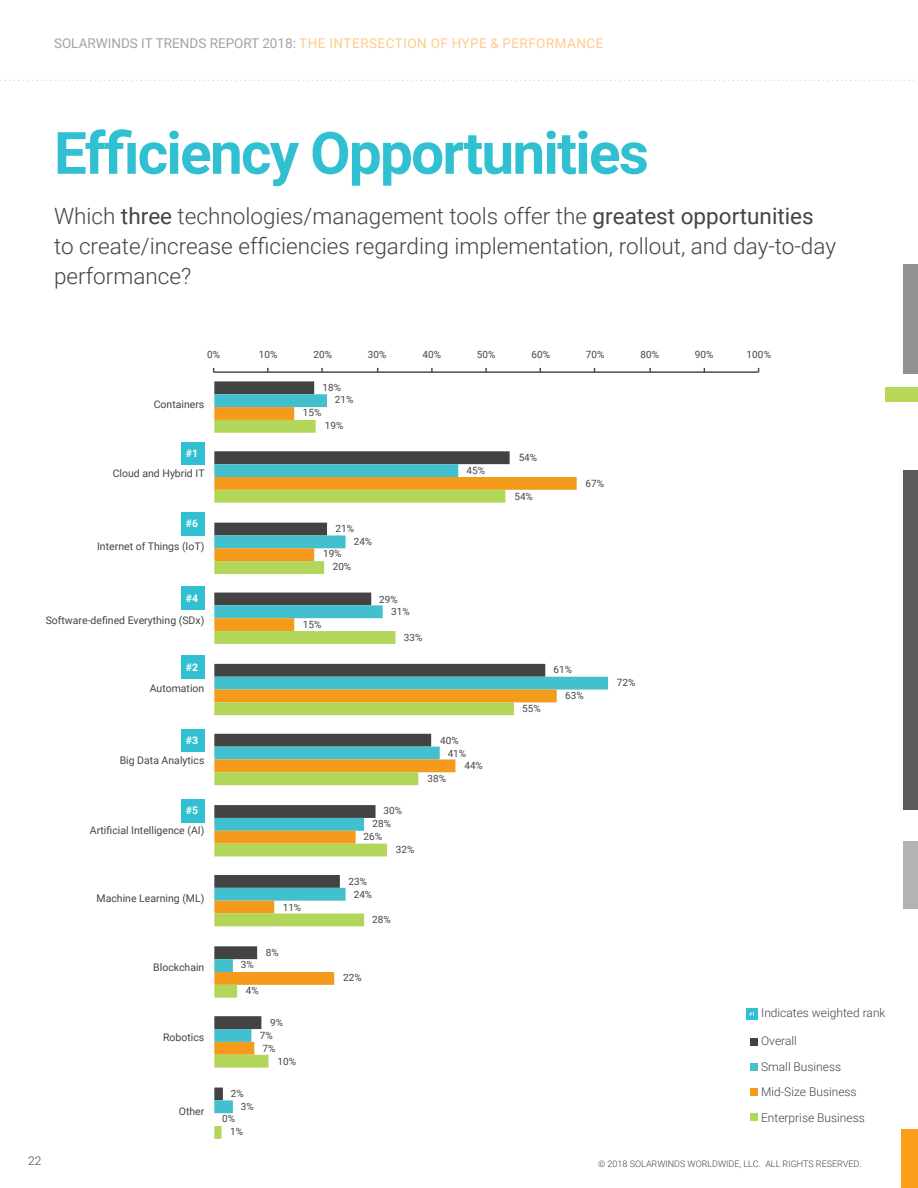
<style>
.page{position:relative;width:918px;height:1188px;background:#fff}
.page>*{position:absolute;margin:0;border:0;box-sizing:border-box;transform-origin:0 0}
.t1{font:700 58.5px "Roboto";letter-spacing:-.03em;color:#31c0d1}
.t2{font:300 22.5px/30px "Roboto";color:#444}
.t3{font:13.5px "Roboto";letter-spacing:.03em;color:#fecb8c}
.t4{font:300 12px/25.5px "Roboto";color:#444}
.t5{font:10.5px "Roboto";color:#444}
.t6{font:700 10.5px "Roboto";color:#fff}
.t7{font:10.05px "Roboto";color:#444}
.t8{font:10.05px "Roboto";letter-spacing:.025em;color:#444}
.t9{font:10.05px "Roboto";letter-spacing:.02em;color:#444}
.t10{font:300 9px "Roboto";color:#444}
.s1{color:#a5a2a2}
.s2{font-weight:400}
</style>
<div class="page">
<svg style="left:1px;top:80px;width:914px;height:1px"></svg>
<div style="left:902px;top:1130px;width:16px;height:58px;background:#fa9e1c"></div>
<div style="left:904px;top:264px;width:14px;height:110px;background:#919191"></div>
<div style="left:904px;top:842px;width:14px;height:67px;background:#b3b3b3"></div>
<div style="left:885px;top:387px;width:33px;height:15px;background:#b8d657"></div>
<div style="left:904px;top:470px;width:14px;height:340px;background:#5c5c5c"></div>
<svg style="left:214px;top:394px;width:394px;height:296px"></svg>
<svg style="left:214px;top:407px;width:363px;height:296px"></svg>
<svg style="left:214px;top:420px;width:300px;height:719px"></svg>
<hr style="left:214px;top:371px;width:545px;height:2px;background:#444">
<div style="left:751px;top:1038px;width:7px;height:7px;background:#434344"></div>
<div style="left:751px;top:1063px;width:7px;height:7px;background:#42c0ce"></div>
<div style="left:751px;top:1088px;width:7px;height:7px;background:#f49b1c"></div>
<div style="left:751px;top:1113px;width:7px;height:8px;background:#b2d65a"></div>
<div style="left:181px;top:512px;width:23px;height:24px;background:#31c0d1"></div>
<div style="left:181px;top:587px;width:23px;height:23px;background:#31c0d1"></div>
<div style="left:181px;top:442px;width:23px;height:24px;background:#31c0d1"></div>
<div style="left:181px;top:655px;width:23px;height:24px;background:#31c0d1"></div>
<div style="left:181px;top:729px;width:23px;height:24px;background:#31c0d1"></div>
<div style="left:181px;top:799px;width:23px;height:24px;background:#31c0d1"></div>
<div style="left:747px;top:1009px;width:11px;height:11px;background:#31c0d1"></div>
<svg style="left:749px;top:1012px;width:5px;height:4px"></svg>
<h3 class="t3" style="left:54px;top:34px;width:551px"><span class="s1">SOLARWINDS IT TRENDS REPORT 2018:</span> THE INTERSECTION OF HYPE &amp; PERFORMANCE</h3>
<h1 class="t1" style="left:54px;top:112px;width:596px">Efficiency Opportunities</h1>
<h2 class="t2" style="left:54px;top:200px;width:784px">Which <span class="s2">three</span> technologies/management tools offer the <span class="s2">greatest opportunities </span>to create/increase efficiencies regarding implementation, rollout, and day-to-day performance?</h2>
<p class="t7" style="left:207px;top:348px;width:15px">0%</p>
<p class="t7" style="left:259px;top:348px;width:20px">10%</p>
<p class="t7" style="left:313px;top:348px;width:20px">20%</p>
<p class="t7" style="left:368px;top:348px;width:20px">30%</p>
<p class="t7" style="left:422px;top:348px;width:20px">40%</p>
<p class="t7" style="left:477px;top:348px;width:20px">50%</p>
<p class="t7" style="left:531px;top:348px;width:20px">60%</p>
<p class="t7" style="left:586px;top:348px;width:20px">70%</p>
<p class="t7" style="left:640px;top:348px;width:20px">80%</p>
<p class="t7" style="left:695px;top:348px;width:20px">90%</p>
<p class="t7" style="left:747px;top:348px;width:26px">100%</p>
<p class="t7" style="left:322px;top:380px;width:20px">18%</p>
<p class="t5" style="left:154px;top:397px;width:52px">Containers</p>
<p class="t9" style="left:155px;top:398px;width:49px">Containers</p>
<p class="t7" style="left:303px;top:406px;width:20px">15%</p>
<p class="t7" style="left:335px;top:393px;width:20px">21%</p>
<p class="t7" style="left:325px;top:418px;width:20px">19%</p>
<p class="t6" style="left:186px;top:446px;width:14px">#1</p>
<p class="t7" style="left:519px;top:451px;width:20px">54%</p>
<p class="t5" style="left:113px;top:466px;width:93px">Cloud and Hybrid IT</p>
<p class="t7" style="left:115px;top:469px;width:90px">Cloud &amp;/or hybrid IT</p>
<p class="t7" style="left:466px;top:463px;width:20px">45%</p>
<p class="t7" style="left:586px;top:476px;width:20px">67%</p>
<p class="t7" style="left:514px;top:489px;width:20px">54%</p>
<p class="t6" style="left:186px;top:516px;width:14px">#6</p>
<p class="t7" style="left:336px;top:521px;width:20px">21%</p>
<p class="t5" style="left:97px;top:539px;width:109px">Internet of Things (IoT)</p>
<p class="t7" style="left:101px;top:540px;width:103px">Internet of Things (IoT)</p>
<p class="t7" style="left:323px;top:547px;width:20px">19%</p>
<p class="t7" style="left:354px;top:534px;width:20px">24%</p>
<p class="t7" style="left:333px;top:560px;width:20px">20%</p>
<p class="t6" style="left:186px;top:591px;width:14px">#4</p>
<p class="t7" style="left:379px;top:592px;width:20px">29%</p>
<p class="t7" style="left:77px;top:610px;width:129px">SW Defined Everything (SDx)</p>
<p class="t5" style="left:46px;top:613px;width:160px">Software-defined Everything (SDx)</p>
<p class="t7" style="left:303px;top:617px;width:20px">15%</p>
<p class="t7" style="left:391px;top:605px;width:20px">31%</p>
<p class="t7" style="left:404px;top:630px;width:20px">33%</p>
<p class="t6" style="left:186px;top:659px;width:14px">#2</p>
<p class="t7" style="left:554px;top:663px;width:20px">61%</p>
<p class="t7" style="left:152px;top:680px;width:54px">Automation</p>
<p class="t5" style="left:150px;top:681px;width:56px">Automation</p>
<p class="t7" style="left:565px;top:688px;width:20px">63%</p>
<p class="t7" style="left:617px;top:675px;width:20px">72%</p>
<p class="t7" style="left:522px;top:701px;width:20px">55%</p>
<p class="t6" style="left:186px;top:733px;width:14px">#3</p>
<p class="t7" style="left:440px;top:733px;width:20px">40%</p>
<p class="t9" style="left:125px;top:751px;width:79px">Big data analytics</p>
<p class="t5" style="left:120px;top:753px;width:86px">Big Data Analytics</p>
<p class="t7" style="left:448px;top:746px;width:20px">41%</p>
<p class="t7" style="left:464px;top:759px;width:20px">44%</p>
<p class="t7" style="left:428px;top:772px;width:20px">38%</p>
<p class="t6" style="left:186px;top:803px;width:14px">#5</p>
<p class="t7" style="left:384px;top:804px;width:20px">30%</p>
<p class="t8" style="left:95px;top:821px;width:110px">Artificial Intelligence (AI)</p>
<p class="t5" style="left:90px;top:823px;width:116px">Artificial Intelligence (AI)</p>
<p class="t7" style="left:373px;top:817px;width:20px">28%</p>
<p class="t7" style="left:363px;top:829px;width:20px">26%</p>
<p class="t7" style="left:396px;top:842px;width:20px">32%</p>
<p class="t7" style="left:349px;top:874px;width:20px">23%</p>
<p class="t5" style="left:97px;top:891px;width:109px">Machine Learning (ML)</p>
<p class="t8" style="left:127px;top:892px;width:77px">Machine learning</p>
<p class="t7" style="left:283px;top:900px;width:20px">11%</p>
<p class="t7" style="left:354px;top:887px;width:20px">24%</p>
<p class="t7" style="left:372px;top:913px;width:20px">28%</p>
<p class="t7" style="left:266px;top:945px;width:14px">8%</p>
<p class="t5" style="left:153px;top:960px;width:53px">Blockchain</p>
<p class="t9" style="left:155px;top:963px;width:50px">Blockchain</p>
<p class="t7" style="left:241px;top:958px;width:14px">3%</p>
<p class="t7" style="left:343px;top:971px;width:20px">22%</p>
<p class="t7" style="left:246px;top:983px;width:14px">4%</p>
<p class="t7" style="left:270px;top:1016px;width:14px">9%</p>
<p class="t4" style="left:761px;top:1000px;width:126px">Indicates weighted rank</p>
<p class="t5" style="left:163px;top:1030px;width:43px">Robotics</p>
<p class="t7" style="left:164px;top:1033px;width:41px">Robotics</p>
<p class="t7" style="left:260px;top:1028px;width:14px">7%</p>
<p class="t7" style="left:263px;top:1041px;width:14px">7%</p>
<p class="t7" style="left:277px;top:1054px;width:20px">10%</p>
<p class="t7" style="left:231px;top:1086px;width:14px">2%</p>
<p class="t5" style="left:179px;top:1104px;width:27px">Other</p>
<p class="t7" style="left:179px;top:1104px;width:26px">Other</p>
<p class="t7" style="left:241px;top:1099px;width:14px">3%</p>
<p class="t7" style="left:222px;top:1112px;width:14px">0%</p>
<p class="t4" style="left:761px;top:1028px;width:105px">Overall<br>Small Business<br>Mid-Size Business<br>Enterprise Business</p>
<p class="t7" style="left:230px;top:1125px;width:14px">1%</p>
<p class="t4" style="left:28px;top:1148px;width:15px">22</p>
<p class="t10" style="left:598px;top:1157px;width:265px">© 2018 SOLARWINDS WORLDWIDE, LLC. ALL RIGHTS RESERVED.</p>
</div>
